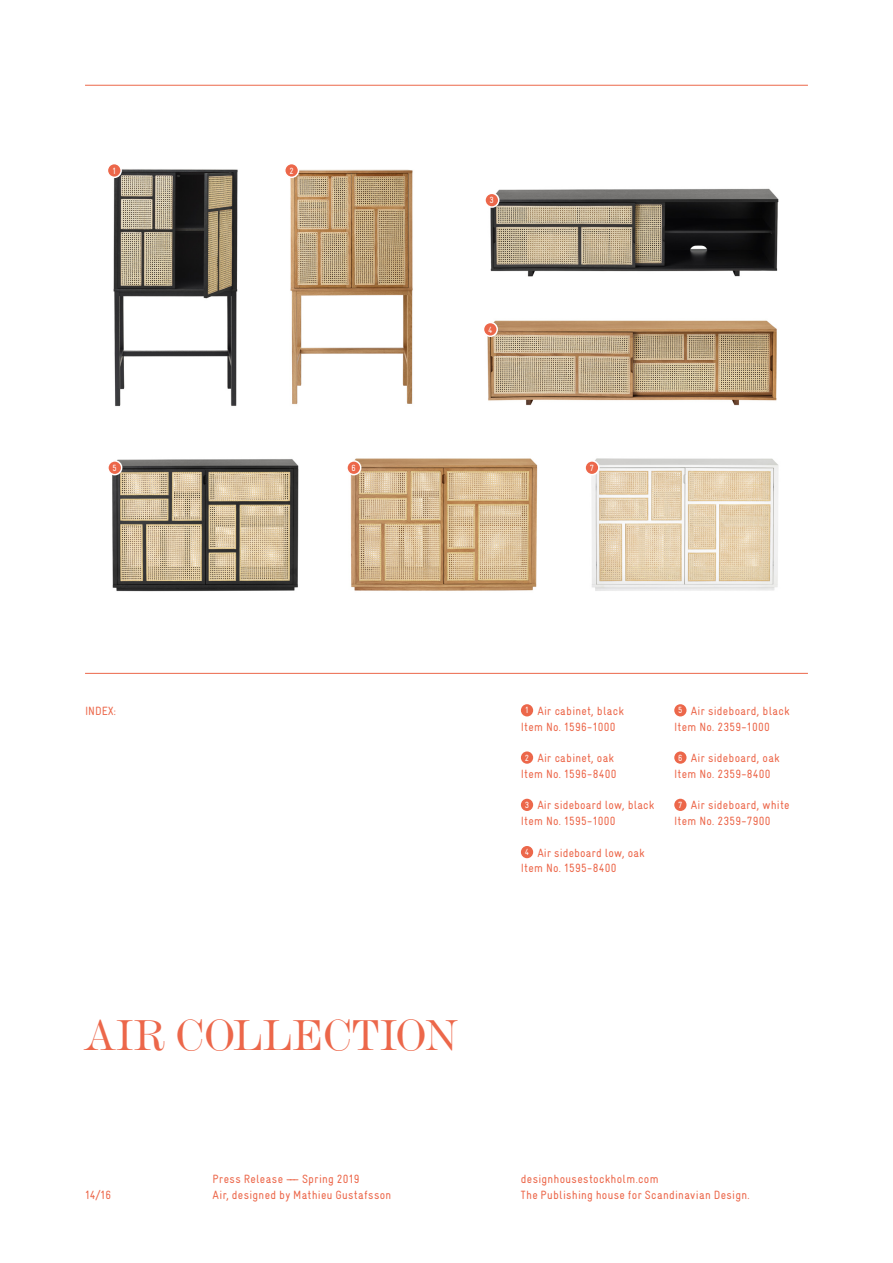
<style>
.page{position:relative;width:893px;height:1263px;background:#fff}
.page>*{position:absolute;margin:0;border:0;box-sizing:border-box;transform-origin:0 0}
.t1{font:45px "De Vinne BT";letter-spacing:-.01em;color:#ec674a}
.t2{font:12px/15.8px "DHS Gravur";color:#ec674a}
.t3{font:9px "DHS Gravur";color:#fff}
</style>
<div class="page">
<img style="left:487px;top:320px;width:290px;height:86px">
<img style="left:490px;top:188px;width:289px;height:89px">
<img style="left:290px;top:169px;width:123px;height:236px">
<img style="left:113px;top:169px;width:125px;height:238px">
<img style="left:350px;top:458px;width:188px;height:133px">
<img style="left:591px;top:458px;width:188px;height:133px">
<img style="left:112px;top:459px;width:187px;height:133px">
<hr style="left:85px;top:85px;width:723px;height:1px;background:#ec674a">
<div style="left:107px;top:164px;width:14px;height:13px;background:#ec674a;border-radius:50%"></div>
<div style="left:107px;top:163px;width:15px;height:15px;border:2px solid #fff;border-radius:50%"></div>
<div style="left:285px;top:164px;width:13px;height:13px;background:#ec674a;border-radius:50%"></div>
<div style="left:284px;top:163px;width:15px;height:15px;border:2px solid #fff;border-radius:50%"></div>
<div style="left:485px;top:193px;width:14px;height:14px;background:#ec674a;border-radius:50%"></div>
<div style="left:484px;top:193px;width:15px;height:15px;border:2px solid #fff;border-radius:50%"></div>
<div style="left:108px;top:461px;width:14px;height:14px;background:#ec674a;border-radius:50%"></div>
<div style="left:107px;top:460px;width:15px;height:15px;border:2px solid #fff;border-radius:50%"></div>
<div style="left:347px;top:461px;width:14px;height:14px;background:#ec674a;border-radius:50%"></div>
<div style="left:346px;top:460px;width:15px;height:15px;border:2px solid #fff;border-radius:50%"></div>
<div style="left:585px;top:461px;width:14px;height:14px;background:#ec674a;border-radius:50%"></div>
<div style="left:584px;top:460px;width:16px;height:15px;border:2px solid #fff;border-radius:50%"></div>
<div style="left:483px;top:322px;width:14px;height:14px;background:#ec674a;border-radius:50%"></div>
<div style="left:483px;top:322px;width:15px;height:15px;border:2px solid #fff;border-radius:50%"></div>
<div style="left:521px;top:704px;width:12px;height:12px;background:#ec674a;border-radius:50%"></div>
<div style="left:521px;top:751px;width:12px;height:13px;background:#ec674a;border-radius:50%"></div>
<div style="left:521px;top:799px;width:12px;height:12px;background:#ec674a;border-radius:50%"></div>
<div style="left:521px;top:846px;width:12px;height:12px;background:#ec674a;border-radius:50%"></div>
<hr style="left:85px;top:673px;width:723px;height:1px;background:#ec674a">
<div style="left:674px;top:704px;width:12px;height:12px;background:#ec674a;border-radius:50%"></div>
<div style="left:674px;top:751px;width:12px;height:13px;background:#ec674a;border-radius:50%"></div>
<div style="left:674px;top:799px;width:12px;height:12px;background:#ec674a;border-radius:50%"></div>
<p class="t3" style="left:112px;top:166px;width:5px">1</p>
<p class="t3" style="left:289px;top:166px;width:6px">2</p>
<p class="t3" style="left:490px;top:195px;width:6px">3</p>
<p class="t3" style="left:488px;top:324px;width:6px">4</p>
<p class="t3" style="left:113px;top:463px;width:6px">5</p>
<p class="t3" style="left:352px;top:463px;width:6px">6</p>
<p class="t3" style="left:590px;top:463px;width:6px">7</p>
<p class="t2" style="left:85px;top:703px;width:33px">INDEX:</p>
<p class="t2" style="left:674px;top:703px;width:117px;text-indent:16px">Air sideboard, black<br>Item No. 2359-1000</p>
<p class="t2" style="left:674px;top:750px;width:107px;text-indent:16px">Air sideboard, oak<br>Item No. 2359-8400</p>
<p class="t2" style="left:674px;top:797px;width:117px;text-indent:16px">Air sideboard, white<br>Item No. 2359-7900</p>
<p class="t2" style="left:521px;top:703px;width:105px;text-indent:16px">Air cabinet, black<br>Item No. 1596-1000</p>
<p class="t2" style="left:521px;top:750px;width:97px;text-align:right">Air cabinet, oak<br>Item No. 1596-8400</p>
<p class="t2" style="left:521px;top:797px;width:135px;text-indent:16px">Air sideboard low, black<br>Item No. 1595-1000</p>
<p class="t2" style="left:521px;top:845px;width:126px;text-indent:16px">Air sideboard low, oak<br>Item No. 1595-8400</p>
<p class="t3" style="left:525px;top:705px;width:5px">1</p>
<p class="t3" style="left:678px;top:705px;width:6px">5</p>
<p class="t3" style="left:525px;top:752px;width:6px">2</p>
<p class="t3" style="left:678px;top:752px;width:6px">6</p>
<p class="t3" style="left:525px;top:800px;width:6px">3</p>
<p class="t3" style="left:678px;top:800px;width:6px">7</p>
<p class="t3" style="left:525px;top:847px;width:6px">4</p>
<h1 class="t1" style="left:85px;top:1008px;width:375px">AIR COLLECTION</h1>
<p class="t2" style="left:85px;top:1187px;width:28px">14/16</p>
<p class="t2" style="left:213px;top:1171px;width:180px">Press Release ––– Spring 2019<br>Air, designed by Mathieu Gustafsson</p>
<p class="t2" style="left:521px;top:1171px;width:230px">designhousestockholm.com<br>The Publishing house for Scandinavian Design.</p>
</div>
